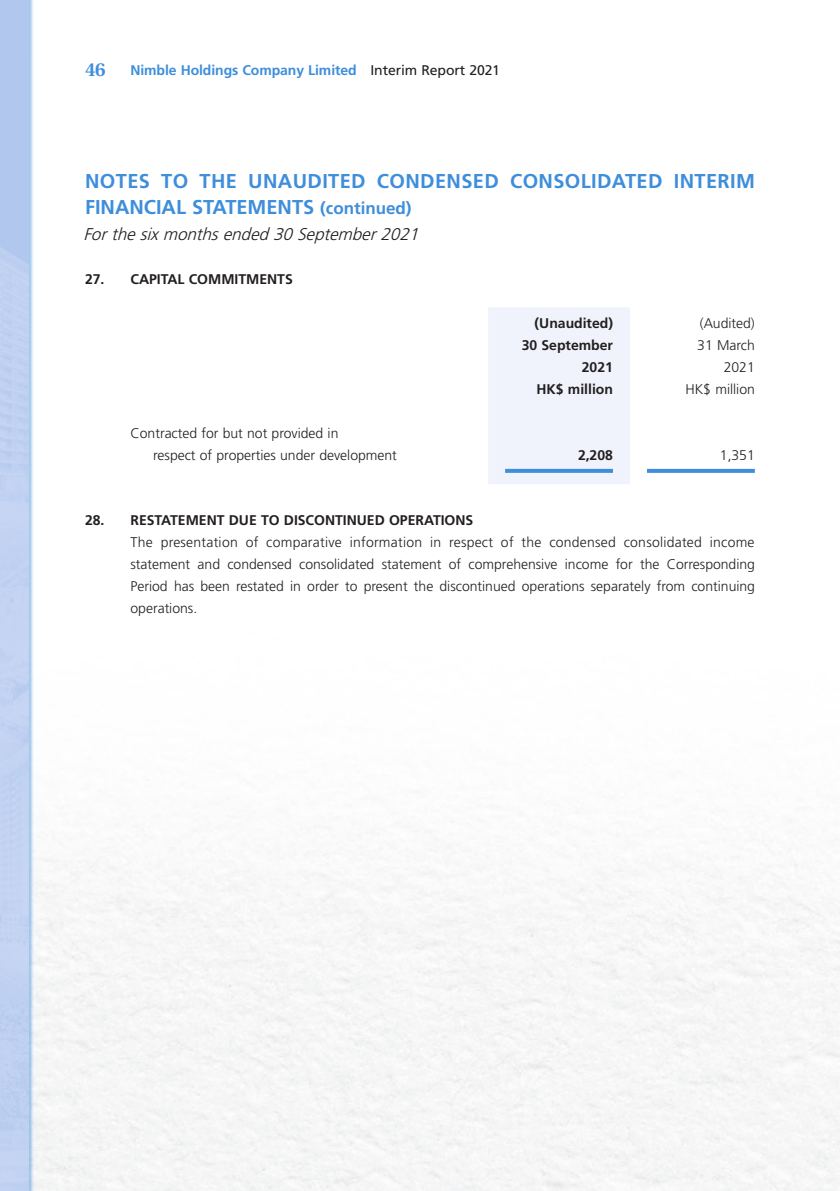
<style>
.page{position:relative;width:840px;height:1191px;background:#fff}
.page>*{position:absolute;margin:0;border:0;box-sizing:border-box;transform-origin:0 0}
.Heading_1{font:700 20px/26px "Frutiger LT Std";letter-spacing:.015em;color:#3e8edb}
.Body_Text{font:italic 300 17px "Frutiger LT Std";color:#231f20}
.Notes{font:300 14px/22px "Frutiger LT Std";color:#231f20}
.Notes_HD1{font:700 14px "Frutiger LT Std";color:#231f20}
.t1{font:700 14px "Frutiger LT Std";letter-spacing:-.005em;color:#3e8edb}
.Notes-2{font:700 14px "Frutiger LT Std";color:#231f20}
.s1{font-family:"Utopia Std";font-weight:600;font-size:20px}
.s2{font-weight:400;color:#231f20}
.s3{font-size:17px}
</style>
<div class="page">
<img style="left:34px;top:308px;width:806px;height:883px">
<div style="left:0;top:0;width:34px;height:1191px;background:#3e8edb;opacity:.5"></div>
<img style="left:0;top:0;width:28px;height:1191px">
<div style="left:488px;top:308px;width:141px;height:176px;background:#f1f3fc"></div>
<svg style="left:505px;top:469px;width:107px;height:4px"></svg>
<svg style="left:646px;top:469px;width:108px;height:4px"></svg>
<p class="t1" style="left:85px;top:62px;width:416px"><span class="s1">46</span> Nimble Holdings Company Limited <span class="s2">Interim Report 2021</span></p>
<p class="Heading_1" style="left:85px;top:168px;width:671px">NOTES TO THE UNAUDITED CONDENSED CONSOLIDATED INTERIM<br>FINANCIAL STATEMENTS <span class="s3">(continued)</span></p>
<p class="Body_Text" style="left:83px;top:224px;width:341px">Forthesixmonthsended30September2021</p>
<p class="Notes_HD1" style="left:85px;top:271px;width:209px">27. CAPITAL COMMITMENTS</p>
<p class="Notes-2" style="left:534px;top:315px;width:80px">(Unaudited)</p>
<p class="Notes" style="left:699px;top:312px;width:57px">(Audited)</p>
<p class="Notes-2" style="left:521px;top:337px;width:93px">30 September</p>
<p class="Notes" style="left:697px;top:334px;width:59px">31 March</p>
<p class="Notes-2" style="left:581px;top:359px;width:33px">2021</p>
<p class="Notes" style="left:723px;top:356px;width:33px">2021</p>
<p class="Notes-2" style="left:536px;top:381px;width:78px">HK$ million</p>
<p class="Notes" style="left:685px;top:378px;width:71px">HK$ million</p>
<p class="Notes" style="left:153px;top:422px;width:245px;text-indent:-23px">Contracted for but not provided in<br>respect of properties under development</p>
<p class="Notes-2" style="left:577px;top:447px;width:36px">2,208</p>
<p class="Notes" style="left:719px;top:444px;width:36px">1,351</p>
<p class="Notes_HD1" style="left:85px;top:512px;width:389px">28. RESTATEMENT DUE TO DISCONTINUED OPERATIONS</p>
<p class="Notes" style="left:130px;top:531px;width:625px;text-align:justify">The presentation of comparative information in respect of the condensed consolidated income statement and condensed consolidated statement of comprehensive income for the Corresponding Period has been restated in order to present the discontinued operations separately from continuing operations.</p>
</div>
